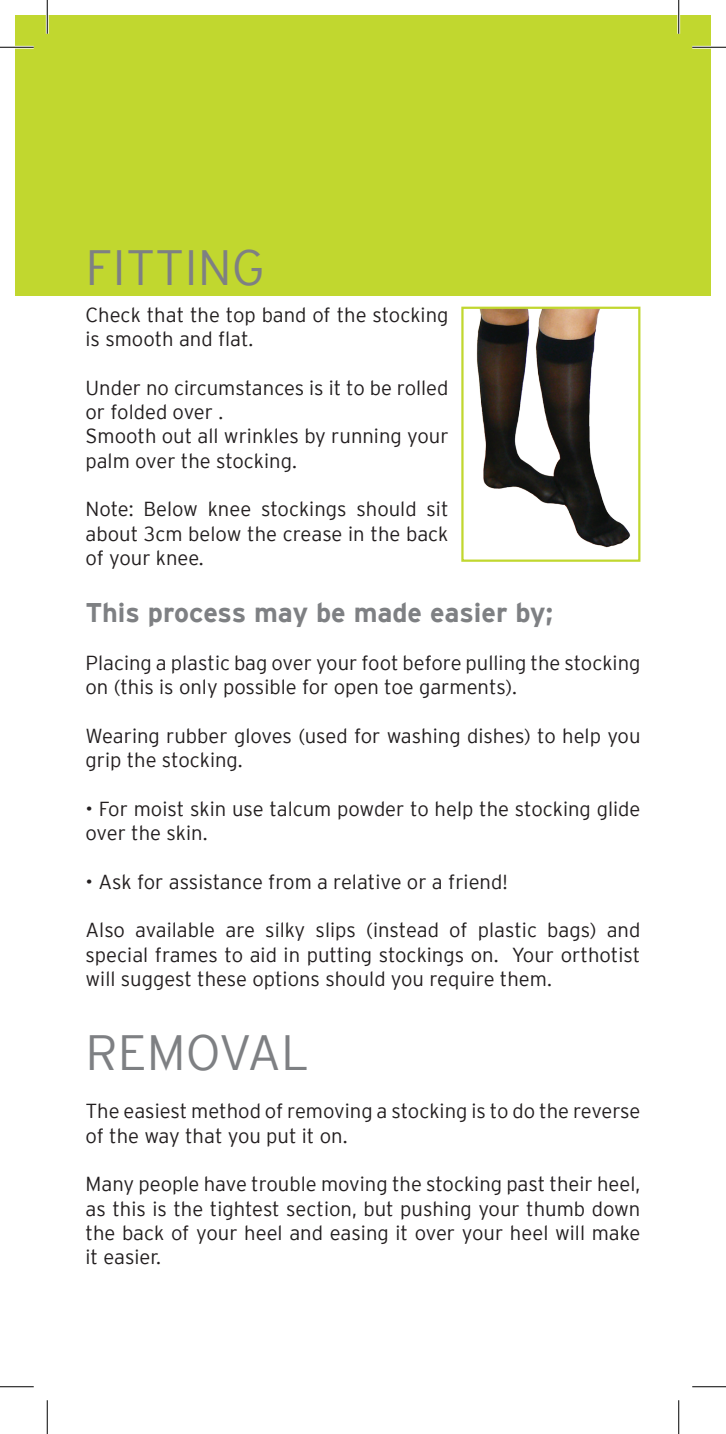
<style>
.page{position:relative;width:726px;height:1434px;background:#fff}
.page>*{position:absolute;margin:0;border:0;box-sizing:border-box;transform-origin:0 0}
.t1{font:300 49.5px "Interstate";color:#7e8083}
.t2{font:700 27px "Interstate";color:#7e8083}
.t3{font:300 20.25px/24.3px "Interstate";color:#231f20}
</style>
<div class="page">
<div style="left:15px;top:15px;width:696px;height:281px;background:#c1d72f"></div>
<img style="left:476px;top:310px;width:154px;height:238px">
<div style="left:461px;top:307px;width:179px;height:255px;border:2px solid #c1d72f"></div>
<hr style="left:0;top:46px;width:34px;height:3px;background:#fff">
<hr style="left:692px;top:46px;width:34px;height:3px;background:#fff">
<hr style="left:46px;top:0;width:3px;height:34px;background:#fff">
<hr style="left:677px;top:0;width:3px;height:34px;background:#fff">
<hr style="left:0;top:47px;width:34px;height:1px;background:#000">
<hr style="left:692px;top:47px;width:34px;height:1px;background:#000">
<hr style="left:0;top:1386px;width:34px;height:1px;background:#000">
<hr style="left:692px;top:1386px;width:34px;height:1px;background:#000">
<hr style="left:47px;top:0;width:1px;height:34px;background:#000">
<hr style="left:47px;top:1400px;width:1px;height:34px;background:#000">
<hr style="left:678px;top:0;width:1px;height:34px;background:#000">
<hr style="left:678px;top:1400px;width:1px;height:34px;background:#000">
<h1 class="t1" style="left:86px;top:239px;width:180px">FITTING</h1>
<p class="t3" style="left:86px;top:302px;width:364px">Check that the top band of the stocking is smooth and flat.</p>
<p class="t3" style="left:86px;top:375px;width:365px">Under no circumstances is it to be rolled or folded over .<br>Smooth out all wrinkles by running your palm over the stocking.</p>
<p class="t3" style="left:86px;top:497px;width:365px;text-align:justify">Note: Below knee stockings should sit about 3cm below the crease in the back of your knee.</p>
<h2 class="t2" style="left:86px;top:597px;width:469px">This process may be made easier by;</h2>
<p class="t3" style="left:86px;top:651px;width:556px">Placing a plastic bag over your foot before pulling the stocking on (this is only possible for open toe garments).</p>
<p class="t3" style="left:86px;top:724px;width:556px">Wearing rubber gloves (used for washing dishes) to help you grip the stocking.</p>
<p class="t3" style="left:86px;top:796px;width:556px">• For moist skin use talcum powder to help the stocking glide over the skin.</p>
<p class="t3" style="left:86px;top:869px;width:424px">• Ask for assistance from a relative or a friend!</p>
<p class="t3" style="left:86px;top:918px;width:556px;text-align:justify">Also available are silky slips (instead of plastic bags) and special frames to aid in putting stockings on. Your orthotist will suggest these options should you require them.</p>
<h1 class="t1" style="left:86px;top:1024px;width:225px">REMOVAL</h1>
<p class="t3" style="left:86px;top:1099px;width:556px">The easiest method of removing a stocking is to do the reverse of the way that you put it on.</p>
<p class="t3" style="left:86px;top:1172px;width:556px;text-align:justify">Many people have trouble moving the stocking past their heel, as this is the tightest section, but pushing your thumb down the back of your heel and easing it over your heel will make it easier.</p>
</div>
